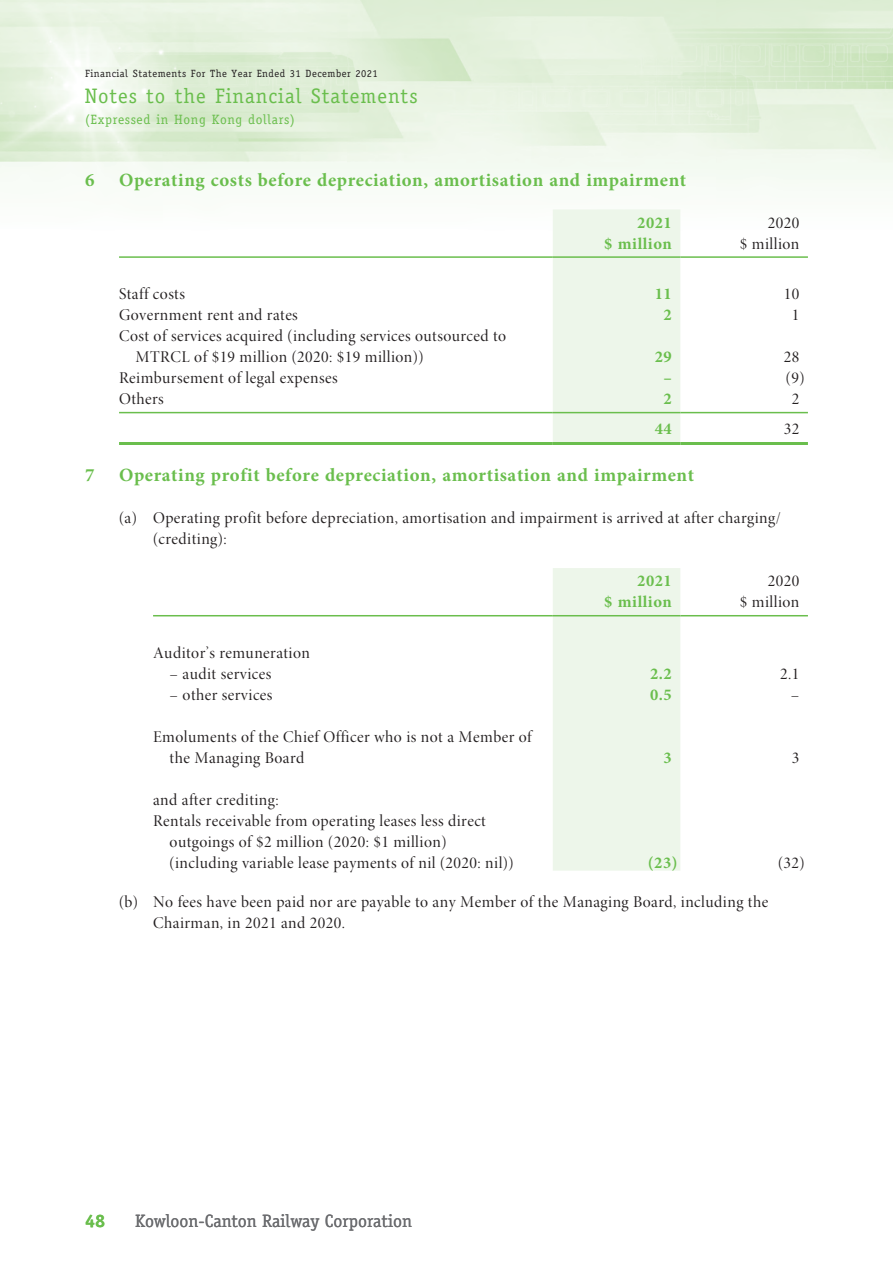
<style>
.page{position:relative;width:893px;height:1263px;background:#fff}
.page>*{position:absolute;margin:0;border:0;box-sizing:border-box;transform-origin:0 0}
.t1{font:21px "Officina Serif";letter-spacing:.045em;color:#6abe4d}
.t2{font:700 18.75px "Minion Pro";letter-spacing:.035em;color:#6abe4d}
.t3{font:18px "Officina Serif";color:#6c6d70}
.t4{font:700 18px "Officina Serif";color:#6abe4d}
.t5{font:16.5px/21px "Minion Pro Disp";letter-spacing:.025em;color:#231f20}
.t6{font:700 16.5px "Minion Pro";letter-spacing:.035em;color:#6abe4d}
.t7{font:13.5px "Officina Serif";letter-spacing:.045em;color:#6abe4d}
.t8{font:10.5px "Officina Serif";letter-spacing:.045em;color:#231f20}
</style>
<div class="page">
<div style="left:553px;top:209px;width:127px;height:233px;background:#edf6ea"></div>
<hr style="left:119px;top:256px;width:434px;height:2px;background:#6abe4d">
<hr style="left:553px;top:256px;width:127px;height:2px;background:#6abe4d">
<hr style="left:680px;top:256px;width:128px;height:2px;background:#6abe4d">
<hr style="left:119px;top:412px;width:434px;height:1px;background:#6abe4d">
<hr style="left:553px;top:412px;width:127px;height:1px;background:#6abe4d">
<hr style="left:680px;top:412px;width:128px;height:1px;background:#6abe4d">
<hr style="left:119px;top:442px;width:434px;height:3px;background:#6abe4d">
<hr style="left:553px;top:442px;width:127px;height:3px;background:#6abe4d">
<hr style="left:680px;top:442px;width:128px;height:3px;background:#6abe4d">
<div style="left:553px;top:568px;width:127px;height:303px;background:#edf6ea"></div>
<hr style="left:153px;top:615px;width:400px;height:1px;background:#6abe4d">
<hr style="left:553px;top:615px;width:127px;height:1px;background:#6abe4d">
<hr style="left:680px;top:615px;width:128px;height:1px;background:#6abe4d">
<p class="t8" style="left:85px;top:67px;width:294px">Financial Statements For The Year Ended 31 December 2021</p>
<p class="t1" style="left:85px;top:83px;width:334px">Notes to the Financial Statements</p>
<p class="t7" style="left:85px;top:111px;width:211px">(Expressed in Hong Kong dollars)</p>
<p class="t2" style="left:85px;top:166px;width:11px">6</p>
<p class="t2" style="left:119px;top:166px;width:569px">Operating costs before depreciation, amortisation and impairment</p>
<p class="t6" style="left:637px;top:211px;width:36px">2021</p>
<p class="t5" style="left:768px;top:212px;width:33px">2020</p>
<p class="t6" style="left:604px;top:232px;width:69px">$ million</p>
<p class="t5" style="left:740px;top:233px;width:61px">$ million</p>
<p class="t5" style="left:119px;top:284px;width:67px">Staff costs</p>
<p class="t6" style="left:655px;top:282px;width:19px">11</p>
<p class="t5" style="left:784px;top:284px;width:17px">10</p>
<p class="t5" style="left:119px;top:305px;width:180px">Government rent and rates</p>
<p class="t6" style="left:664px;top:303px;width:10px">2</p>
<p class="t5" style="left:792px;top:305px;width:9px">1</p>
<p class="t5" style="left:136px;top:326px;width:372px;text-indent:-16px">Cost of services acquired (including services outsourced to<br>MTRCL of $19 million (2020: $19 million))</p>
<p class="t6" style="left:655px;top:345px;width:19px">29</p>
<p class="t5" style="left:784px;top:347px;width:17px">28</p>
<p class="t5" style="left:119px;top:368px;width:220px">Reimbursement of legal expenses</p>
<p class="t6" style="left:663px;top:366px;width:10px">–</p>
<p class="t5" style="left:786px;top:368px;width:20px">(9)</p>
<p class="t5" style="left:119px;top:389px;width:46px">Others</p>
<p class="t6" style="left:664px;top:387px;width:10px">2</p>
<p class="t5" style="left:792px;top:389px;width:9px">2</p>
<p class="t6" style="left:655px;top:417px;width:19px">44</p>
<p class="t5" style="left:784px;top:418px;width:17px">32</p>
<p class="t2" style="left:85px;top:462px;width:11px">7</p>
<p class="t2" style="left:119px;top:462px;width:577px">Operating profit before depreciation, amortisation and impairment</p>
<p class="t5" style="left:153px;top:508px;width:629px;text-indent:-34px">(a) Operating profit before depreciation, amortisation and impairment is arrived at after charging/ (crediting):</p>
<p class="t6" style="left:637px;top:569px;width:36px">2021</p>
<p class="t5" style="left:768px;top:571px;width:33px">2020</p>
<p class="t6" style="left:604px;top:590px;width:69px">$ million</p>
<p class="t5" style="left:740px;top:592px;width:61px">$ million</p>
<p class="t5" style="left:153px;top:642px;width:158px">Auditor’s remuneration</p>
<p class="t5" style="left:170px;top:663px;width:103px">– audit services</p>
<p class="t6" style="left:650px;top:662px;width:23px">2.2</p>
<p class="t5" style="left:780px;top:663px;width:21px">2.1</p>
<p class="t5" style="left:170px;top:684px;width:104px">– other services</p>
<p class="t6" style="left:650px;top:683px;width:23px">0.5</p>
<p class="t5" style="left:791px;top:684px;width:10px">–</p>
<p class="t5" style="left:170px;top:726px;width:364px;text-indent:-16px">Emoluments of the Chief Officer who is not a Member of the Managing Board</p>
<p class="t6" style="left:664px;top:746px;width:10px">3</p>
<p class="t5" style="left:792px;top:747px;width:9px">3</p>
<p class="t5" style="left:153px;top:789px;width:127px">and after crediting:</p>
<p class="t5" style="left:153px;top:810px;width:334px">Rentals receivable from operating leases less direct</p>
<p class="t5" style="left:170px;top:831px;width:278px">outgoings of $2 million (2020: $1 million)</p>
<p class="t5" style="left:170px;top:852px;width:345px">(including variable lease payments of nil (2020: nil))</p>
<p class="t6" style="left:648px;top:851px;width:31px">(23)</p>
<p class="t5" style="left:778px;top:852px;width:28px">(32)</p>
<p class="t5" style="left:153px;top:891px;width:617px;text-indent:-34px">(b) No fees have been paid nor are payable to any Member of the Managing Board, including the<br>Chairman, in 2021 and 2020.</p>
<p class="t4" style="left:85px;top:1210px;width:22px">48</p>
<p class="t3" style="left:135px;top:1210px;width:279px">Kowloon-Canton Railway Corporation</p>
</div>
